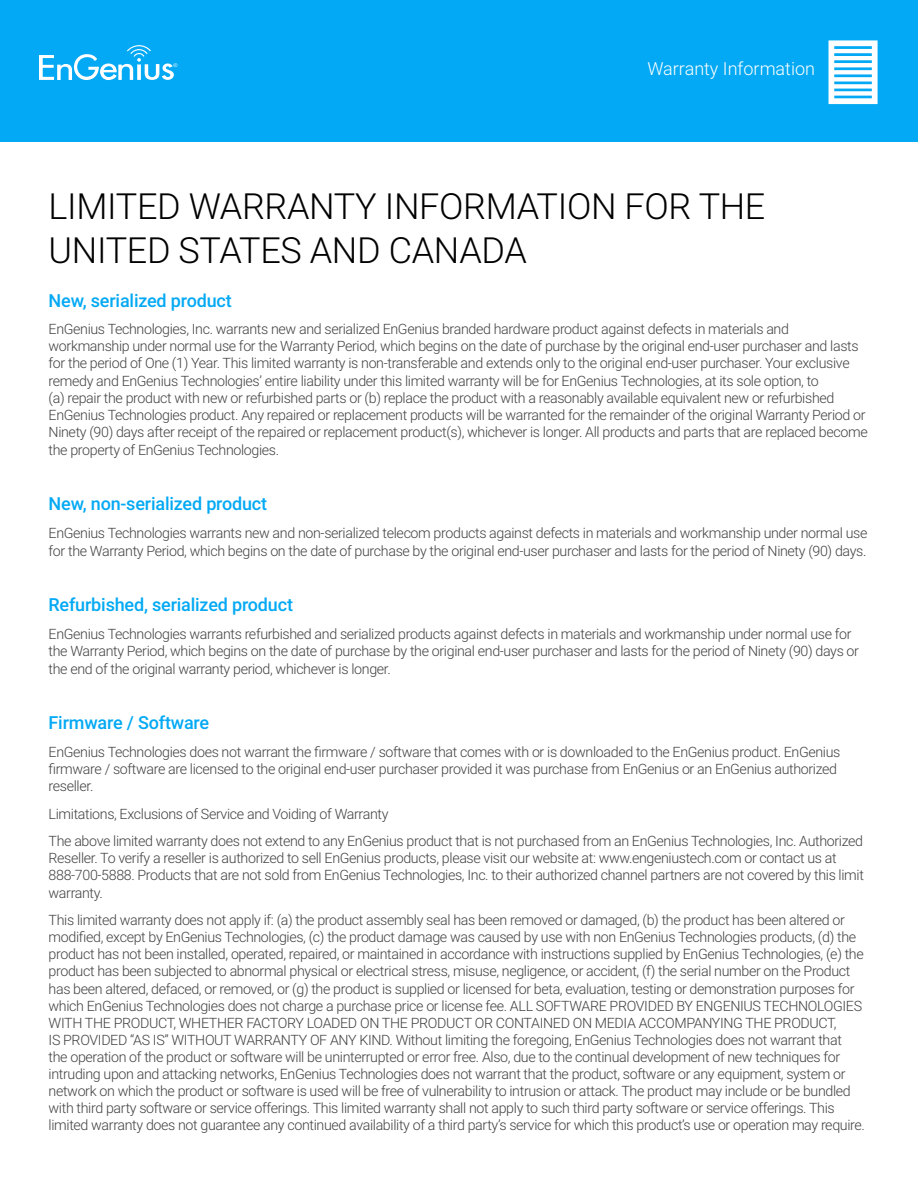
<style>
.page{position:relative;width:918px;height:1188px;background:#fff}
.page>*{position:absolute;margin:0;border:0;box-sizing:border-box;transform-origin:0 0}
.t1{font:300 36px/43.2px "Roboto";letter-spacing:-.01em;color:#000}
.t2{font:500 18px "Roboto";letter-spacing:-.01em;color:#03a9f4}
.t3{font:300 18px "Roboto";color:#fff}
.t4{font:300 14.25px/17.1px "Roboto";letter-spacing:-.025em;color:#414042}
</style>
<div class="page">
<div style="left:0;top:0;width:918px;height:142px;background:#03a9f4"></div>
<svg style="left:39px;top:45px;width:138px;height:35px"></svg>
<svg style="left:829px;top:40px;width:49px;height:64px"></svg>
<p class="t3" style="left:647px;top:56px;width:169px">Warranty Information</p>
<h1 class="t1" style="left:49px;top:184px;width:718px">LIMITED WARRANTY INFORMATION FOR THE<br>UNITED STATES AND CANADA</h1>
<p class="t2" style="left:49px;top:288px;width:185px">New, serialized product</p>
<p class="t4" style="left:49px;top:320px;width:821px">EnGenius Technologies, Inc. warrants new and serialized EnGenius branded hardware product against defects in materials and workmanship under normal use for the Warranty Period, which begins on the date of purchase by the original end-user purchaser and lasts for the period of One (1) Year. This limited warranty is non-transferable and extends only to the original end-user purchaser. Your exclusive remedy and EnGenius Technologies’ entire liability under this limited warranty will be for EnGenius Technologies, at its sole option, to<br>(a) repair the product with new or refurbished parts or (b) replace the product with a reasonably available equivalent new or refurbished EnGenius Technologies product. Any repaired or replacement products will be warranted for the remainder of the original Warranty Period or Ninety (90) days after receipt of the repaired or replacement product(s), whichever is longer. All products and parts that are replaced become the property of EnGenius Technologies.</p>
<p class="t2" style="left:49px;top:491px;width:220px">New, non-serialized product</p>
<p class="t4" style="left:49px;top:523px;width:820px;line-height:18px">EnGenius Technologies warrants new and non-serialized telecom products against defects in materials and workmanship under normal use for the Warranty Period, which begins on the date of purchase by the original end-user purchaser and lasts for the period of Ninety (90) days.</p>
<p class="t2" style="left:49px;top:592px;width:246px">Refurbished, serialized product</p>
<p class="t4" style="left:49px;top:624px;width:812px;line-height:17.5px">EnGenius Technologies warrants refurbished and serialized products against defects in materials and workmanship under normal use for the Warranty Period, which begins on the date of purchase by the original end-user purchaser and lasts for the period of Ninety (90) days or the end of the original warranty period, whichever is longer.</p>
<p class="t2" style="left:49px;top:710px;width:162px">Firmware / Software</p>
<p class="t4" style="left:49px;top:743px;width:793px">EnGenius Technologies does not warrant the firmware / software that comes with or is downloaded to the EnGenius product. EnGenius firmware / software are licensed to the original end-user purchaser provided it was purchase from EnGenius or an EnGenius authorized reseller.</p>
<p class="t4" style="left:49px;top:799px;width:816px;line-height:27.6px">Limitations, Exclusions of Service and Voiding of Warranty<br>The above limited warranty does not extend to any EnGenius product that is not purchased from an EnGenius Technologies, Inc. Authorized</p>
<p class="t4" style="left:49px;top:849px;width:817px">Reseller. To verify a reseller is authorized to sell EnGenius products, please visit our website at: www.engeniustech.com or contact us at<br>888-700-5888. Products that are not sold from EnGenius Technologies, Inc. to their authorized channel partners are not covered by this limit warranty.</p>
<p class="t4" style="left:49px;top:911px;width:818px">This limited warranty does not apply if: (a) the product assembly seal has been removed or damaged, (b) the product has been altered or modified, except by EnGenius Technologies, (c) the product damage was caused by use with non EnGenius Technologies products, (d) the product has not been installed, operated, repaired, or maintained in accordance with instructions supplied by EnGenius Technologies, (e) the product has been subjected to abnormal physical or electrical stress, misuse, negligence, or accident, (f) the serial number on the Product has been altered, defaced, or removed, or (g) the product is supplied or licensed for beta, evaluation, testing or demonstration purposes for which EnGenius Technologies does not charge a purchase price or license fee. ALL SOFTWARE PROVIDED BY ENGENIUS TECHNOLOGIES WITH THE PRODUCT, WHETHER FACTORY LOADED ON THE PRODUCT OR CONTAINED ON MEDIA ACCOMPANYING THE PRODUCT,<br>IS PROVIDED “AS IS” WITHOUT WARRANTY OF ANY KIND. Without limiting the foregoing, EnGenius Technologies does not warrant that<br>the operation of the product or software will be uninterrupted or error free. Also, due to the continual development of new techniques for intruding upon and attacking networks, EnGenius Technologies does not warrant that the product, software or any equipment, system or network on which the product or software is used will be free of vulnerability to intrusion or attack. The product may include or be bundled with third party software or service offerings. This limited warranty shall not apply to such third party software or service offerings. This limited warranty does not guarantee any continued availability of a third party’s service for which this product’s use or operation may require.</p>
</div>
